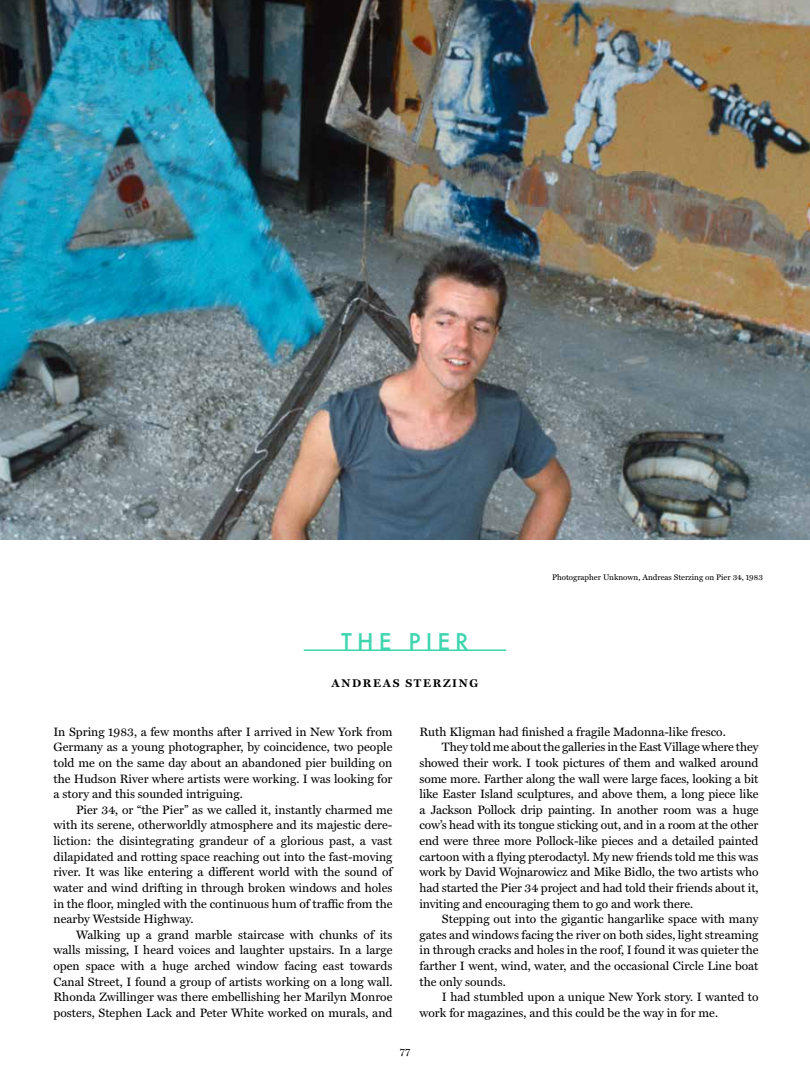
<style>
.page{position:relative;width:810px;height:1080px;background:#fff}
.page>*{position:absolute;margin:0;border:0;box-sizing:border-box;transform-origin:0 0}
.t1{font:500 22.5px "Futura";letter-spacing:.225em;color:#3fd5ae}
.t2{font:12.25px/15.6px "Miller Text";letter-spacing:-.01em;color:#000;text-align:justify}
.t3{font:700 11.25px "Miller Text";letter-spacing:.15em;color:#000}
.t4{font:10px "Miller Text";color:#000}
.t5{font:8.12px "Miller Text";color:#000}
</style>
<div class="page">
<hr style="left:304px;top:649px;width:202px;height:2px;background:#3fd5ae">
<img style="left:0;top:0;width:810px;height:540px">
<h1 class="t1" style="left:341px;top:626px;width:129px">THE PIER</h1>
<p class="t3" style="left:332px;top:676px;width:148px">ANDREAS STERZING</p>
<p class="t5" style="left:552px;top:573px;width:212px">Photographer Unknown, Andreas Sterzing on Pier 34, 1983</p>
<p class="t2" style="left:54px;top:724px;width:341px">In Spring 1983, a few months after I arrived in New York from Germany as a young photographer, by coincidence, two people told me on the same day about an abandoned pier building on the Hudson River where artists were working. I was looking for a story and this sounded intriguing.</p>
<p class="t2" style="left:54px;top:802px;width:341px;text-indent:22px">Pier 34, or “the Pier” as we called it, instantly charmed me with its serene, otherworldly atmosphere and its majestic dere&shy;liction: the disintegrating grandeur of a glorious past, a vast dilapidated and rotting space reaching out into the fast-moving river. It was like entering a different world with the sound of water and wind drifting in through broken windows and holes in the floor, mingled with the continuous hum of traffic from the nearby Westside Highway.</p>
<p class="t2" style="left:54px;top:927px;width:341px;text-indent:22px">Walking up a grand marble staircase with chunks of its walls missing, I heard voices and laughter upstairs. In a large open space with a huge arched window facing east towards Canal Street, I found a group of artists working on a long wall.<br>Rhonda Zwillinger was there embellishing her Marilyn Monroe posters, Stephen Lack and Peter White worked on murals, and</p>
<p class="t2" style="left:419px;top:724px;width:308px">Ruth Kligman had finished a fragile Madonna-like fresco.</p>
<p class="t2" style="left:442px;top:739px;width:318px">They told me about the galleries in the East Village where they</p>
<p class="t2" style="left:419px;top:755px;width:341px">showed their work. I took pictures of them and walked around</p>
<p class="t2" style="left:419px;top:770px;width:341px">some more. Farther along the wall were large faces, looking a bit</p>
<p class="t2" style="left:419px;top:786px;width:341px">like Easter Island sculptures, and above them, a long piece like</p>
<p class="t2" style="left:419px;top:802px;width:341px">a Jackson Pollock drip painting. In another room was a huge</p>
<p class="t2" style="left:419px;top:817px;width:341px">cow’s head with its tongue sticking out, and in a room at the other</p>
<p class="t2" style="left:419px;top:833px;width:341px">end were three more Pollock-like pieces and a detailed painted</p>
<p class="t2" style="left:419px;top:849px;width:341px">cartoon with a flying pterodactyl. My new friends told me this was</p>
<p class="t2" style="left:419px;top:864px;width:341px">work by David Wojnarowicz and Mike Bidlo, the two artists who</p>
<p class="t2" style="left:419px;top:880px;width:341px">had started the Pier 34 project and had told their friends about it,</p>
<p class="t2" style="left:419px;top:895px;width:275px">inviting and encouraging them to go and work there.</p>
<p class="t2" style="left:442px;top:911px;width:318px">Stepping out into the gigantic hangarlike space with many</p>
<p class="t2" style="left:419px;top:927px;width:341px">gates and windows facing the river on both sides, light streaming</p>
<p class="t2" style="left:419px;top:942px;width:341px">in through cracks and holes in the roof, I found it was quieter the</p>
<p class="t2" style="left:419px;top:958px;width:341px">farther I went, wind, water, and the occasional Circle Line boat</p>
<p class="t2" style="left:419px;top:974px;width:88px">the only sounds.</p>
<p class="t2" style="left:442px;top:989px;width:318px">I had stumbled upon a unique New York story. I wanted to</p>
<p class="t2" style="left:419px;top:1005px;width:300px">work for magazines, and this could be the way in for me.</p>
<p class="t4" style="left:400px;top:1046px;width:12px">77</p>
</div>
